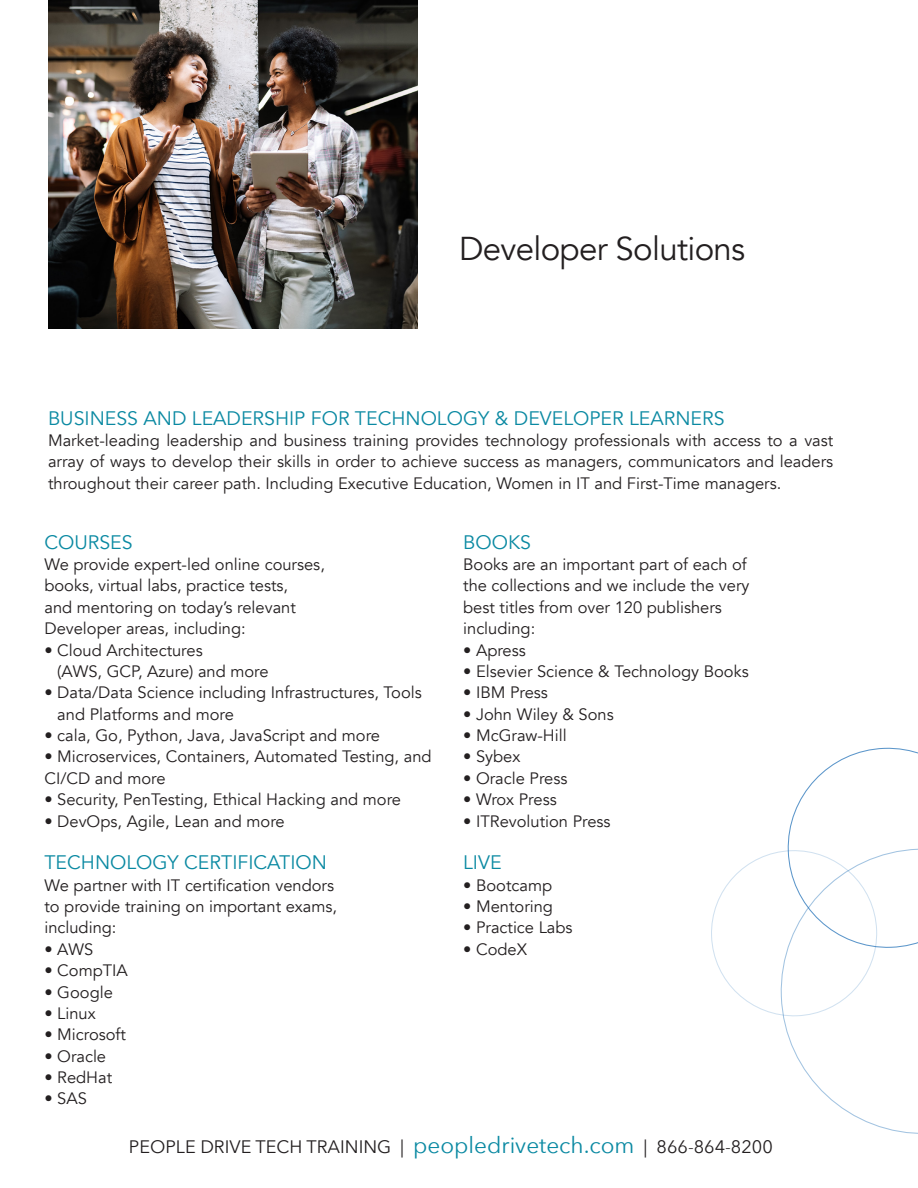
<style>
.page{position:relative;width:918px;height:1188px;background:#fff}
.page>*{position:absolute;margin:0;border:0;box-sizing:border-box;transform-origin:0 0}
.t1{font:33px "Avenir";letter-spacing:-.02em;color:#231f20}
.t2{font:19.5px "Avenir";color:#0a89a2}
.t3{font:18px "Avenir Next";color:#231f20}
.t4{font:16.5px/21.3px "Avenir";color:#231f20}
.s1{font-size:22.5px;color:#0a89a2}
</style>
<div class="page">
<img style="left:48px;top:0;width:369px;height:328px">
<svg style="left:711px;top:747px;width:207px;height:387px"></svg>
<p class="t1" style="left:459px;top:229px;width:288px">Developer Solutions</p>
<p class="t2" style="left:48px;top:406px;width:678px">BUSINESS AND LEADERSHIP FOR TECHNOLOGY &amp; DEVELOPER LEARNERS</p>
<p class="t4" style="left:48px;top:430px;width:787px;text-align:justify">Market-leading leadership and business training provides technology professionals with access to a vast array of ways to develop their skills in order to achieve success as managers, communicators and leaders throughout their career path. Including Executive Education, Women in IT and First-Time managers.</p>
<p class="t2" style="left:44px;top:530px;width:90px">COURSES</p>
<p class="t4" style="left:44px;top:554px;width:282px">We provide expert-led online courses,</p>
<p class="t4" style="left:44px;top:575px;width:245px">books, virtual labs, practice tests,</p>
<p class="t4" style="left:44px;top:597px;width:253px">and mentoring on today’s relevant</p>
<p class="t4" style="left:44px;top:618px;width:203px">Developer areas, including:</p>
<p class="t4" style="left:57px;top:640px;width:213px;text-indent:-13px">• Cloud Architectures<br>(AWS, GCP, Azure) and more</p>
<p class="t4" style="left:57px;top:682px;width:366px;text-indent:-13px">• Data/Data Science including Infrastructures, Tools and Platforms and more</p>
<p class="t4" style="left:44px;top:725px;width:337px">• cala, Go, Python, Java, JavaScript and more</p>
<p class="t4" style="left:44px;top:746px;width:389px">• Microservices, Containers, Automated Testing, and<br>CI/CD and more</p>
<p class="t4" style="left:44px;top:789px;width:358px">• Security, PenTesting, Ethical Hacking and more</p>
<p class="t4" style="left:44px;top:811px;width:242px">• DevOps, Agile, Lean and more</p>
<p class="t2" style="left:44px;top:851px;width:284px">TECHNOLOGY CERTIFICATION</p>
<p class="t4" style="left:44px;top:875px;width:291px">We partner with IT certification vendors</p>
<p class="t4" style="left:44px;top:896px;width:294px">to provide training on important exams,</p>
<p class="t4" style="left:44px;top:917px;width:74px">including:</p>
<p class="t4" style="left:44px;top:939px;width:50px">• AWS</p>
<p class="t4" style="left:44px;top:960px;width:85px">• CompTIA</p>
<p class="t4" style="left:44px;top:982px;width:70px">• Google</p>
<p class="t4" style="left:44px;top:1003px;width:53px">• Linux</p>
<p class="t4" style="left:44px;top:1024px;width:83px">• Microsoft</p>
<p class="t4" style="left:44px;top:1046px;width:63px">• Oracle</p>
<p class="t4" style="left:44px;top:1067px;width:69px">• RedHat</p>
<p class="t4" style="left:44px;top:1088px;width:44px">• SAS</p>
<p class="t2" style="left:463px;top:530px;width:69px">BOOKS</p>
<p class="t4" style="left:463px;top:554px;width:285px">Books are an important part of each of</p>
<p class="t4" style="left:463px;top:575px;width:288px">the collections and we include the very</p>
<p class="t4" style="left:463px;top:597px;width:260px">best titles from over 120 publishers</p>
<p class="t4" style="left:463px;top:618px;width:74px">including:</p>
<p class="t4" style="left:463px;top:640px;width:64px">• Apress</p>
<p class="t4" style="left:463px;top:661px;width:287px">• Elsevier Science &amp; Technology Books</p>
<p class="t4" style="left:463px;top:682px;width:86px">• IBM Press</p>
<p class="t4" style="left:463px;top:704px;width:152px">• John Wiley &amp; Sons</p>
<p class="t4" style="left:463px;top:725px;width:105px">• McGraw-Hill</p>
<p class="t4" style="left:463px;top:746px;width:59px">• Sybex</p>
<p class="t4" style="left:463px;top:768px;width:106px">• Oracle Press</p>
<p class="t4" style="left:463px;top:789px;width:95px">• Wrox Press</p>
<p class="t4" style="left:463px;top:811px;width:149px">• ITRevolution Press</p>
<p class="t2" style="left:463px;top:851px;width:40px">LIVE</p>
<p class="t4" style="left:463px;top:875px;width:90px">• Bootcamp</p>
<p class="t4" style="left:463px;top:896px;width:91px">• Mentoring</p>
<p class="t4" style="left:463px;top:917px;width:111px">• Practice Labs</p>
<p class="t4" style="left:463px;top:939px;width:65px">• CodeX</p>
<p class="t3" style="left:129px;top:1132px;width:645px">PEOPLE DRIVE TECH TRAINING | <span class="s1">peopledrivetech.com</span> | 866-864-8200</p>
</div>
